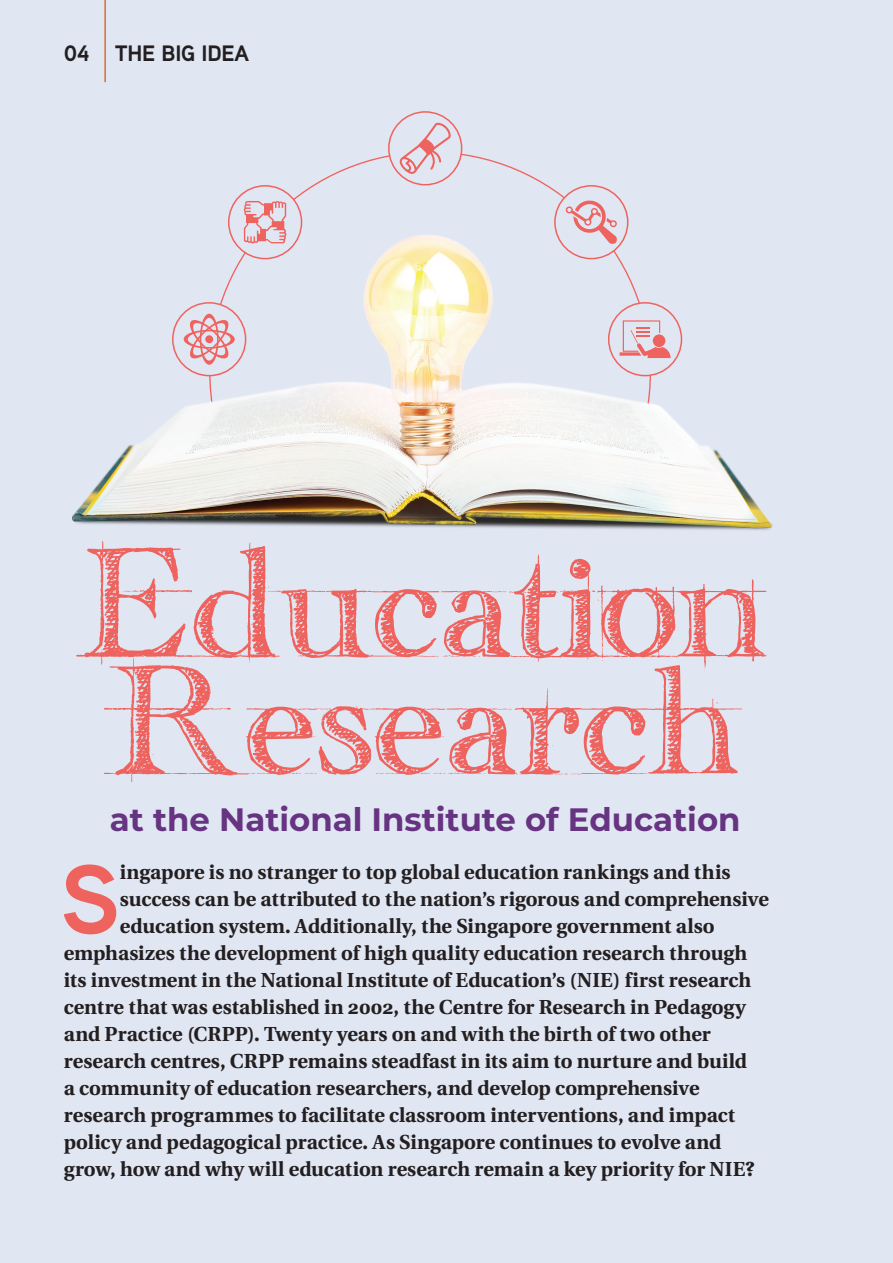
<style>
.page{position:relative;width:893px;height:1263px;background:#e1e6f3}
.page>*{position:absolute;margin:0;border:0;box-sizing:border-box;transform-origin:0 0}
.Body_Text{font:129.6px "handwriting draft free version";letter-spacing:-.035em;color:#ef635e}
.Standfirst{font:700 97.65px "Aaux Next";color:#ef635e}
.Body_Text-2{font:700 32.4px "Montserrat";color:#663481}
.t1{font:700 22.35px "Aaux Next";letter-spacing:-.01em;color:#231f20}
.Standfirst-2{font:20.25px "Utopia Bold Os F";color:#231f20}
</style>
<div class="page">
<svg style="left:228px;top:151px;width:401px;height:74px"></svg>
<div style="left:229px;top:186px;width:73px;height:73px;background:#e1e6f3;border-radius:50%"></div>
<div style="left:228px;top:185px;width:74px;height:74px;border:2px solid #ef635e;border-radius:50%"></div>
<div style="left:389px;top:112px;width:73px;height:73px;background:#e1e6f3;border-radius:50%"></div>
<div style="left:388px;top:111px;width:74px;height:74px;border:2px solid #ef635e;border-radius:50%"></div>
<div style="left:555px;top:186px;width:73px;height:73px;background:#e1e6f3;border-radius:50%"></div>
<div style="left:554px;top:185px;width:74px;height:74px;border:2px solid #ef635e;border-radius:50%"></div>
<svg style="left:244px;top:201px;width:43px;height:24px"></svg>
<svg style="left:566px;top:200px;width:51px;height:25px"></svg>
<svg style="left:399px;top:122px;width:52px;height:52px"></svg>
<img style="left:72px;top:225px;width:701px;height:305px">
<hr style="left:104px;top:0;width:2px;height:82px;background:#e26b2b">
<p class="t1" style="left:64px;top:37px;width:187px">04 THE BIG IDEA</p>
<p class="Body_Text" style="left:81px;top:535px;width:691px">Education</p>
<p class="Body_Text" style="left:108px;top:652px;width:636px">Research</p>
<p class="Body_Text-2" style="left:110px;top:798px;width:632px">at the National Institute of Education</p>
<p class="Standfirst" style="left:60px;top:830px;width:61px">S</p>
<p class="Standfirst-2" style="left:120px;top:861px;width:612px">ingapore is no stranger to top global education rankings and this</p>
<p class="Standfirst-2" style="left:120px;top:888px;width:650px">success can be attributed to the nation’s rigorous and comprehensive</p>
<p class="Standfirst-2" style="left:120px;top:915px;width:596px">education system. Additionally, the Singapore government also</p>
<p class="Standfirst-2" style="left:64px;top:942px;width:685px">emphasizes the development of high quality education research through</p>
<p class="Standfirst-2" style="left:64px;top:969px;width:689px">its investment in the National Institute of Education’s (NIE) first research</p>
<p class="Standfirst-2" style="left:64px;top:996px;width:684px">centre that was established in 2002, the Centre for Research in Pedagogy</p>
<p class="Standfirst-2" style="left:64px;top:1023px;width:648px">and Practice (CRPP). Twenty years on and with the birth of two other</p>
<p class="Standfirst-2" style="left:64px;top:1050px;width:685px">research centres, CRPP remains steadfast in its aim to nurture and build</p>
<p class="Standfirst-2" style="left:64px;top:1077px;width:637px">a community of education researchers, and develop comprehensive</p>
<p class="Standfirst-2" style="left:64px;top:1104px;width:673px">research programmes to facilitate classroom interventions, and impact</p>
<p class="Standfirst-2" style="left:64px;top:1131px;width:659px">policy and pedagogical practice. As Singapore continues to evolve and</p>
<p class="Standfirst-2" style="left:64px;top:1158px;width:692px">grow, how and why will education research remain a key priority for NIE?</p>
</div>
